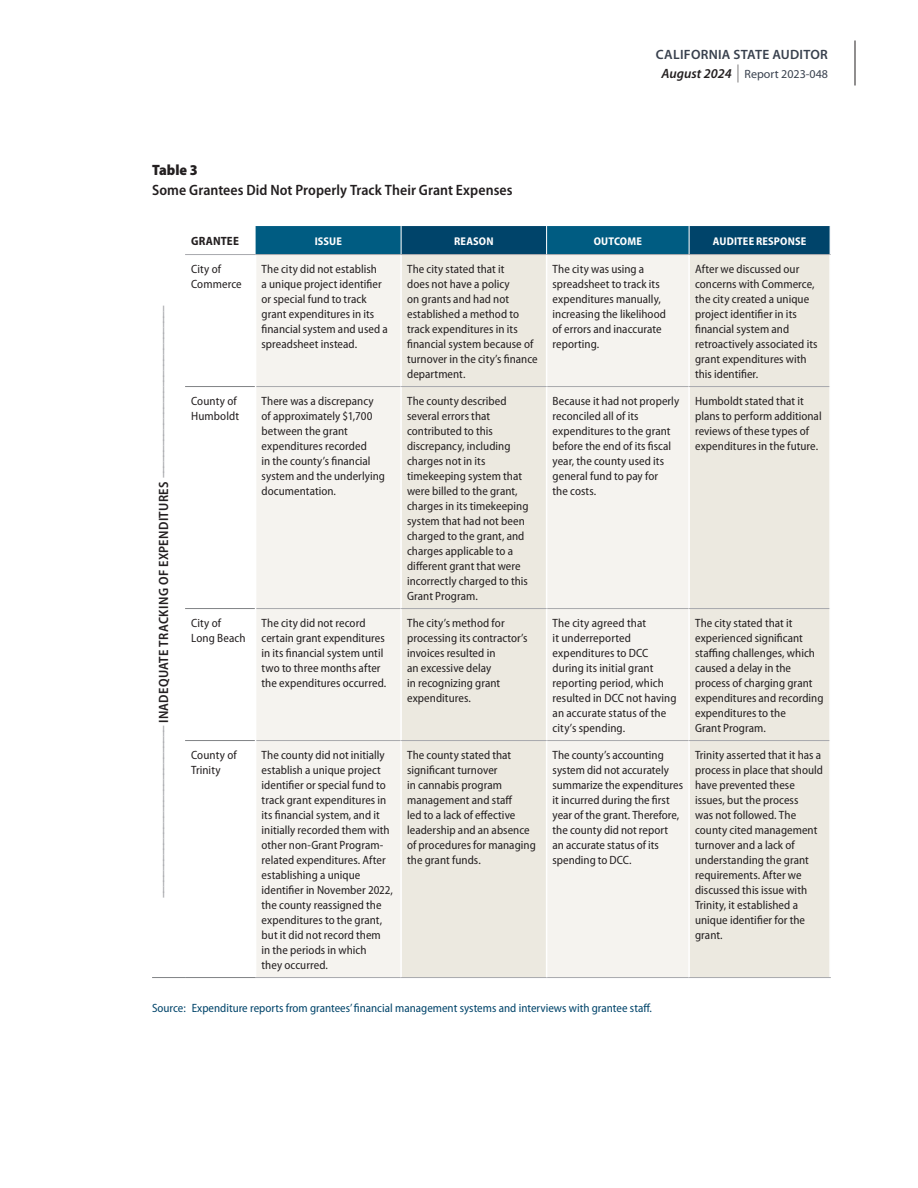
<style>
.page{position:relative;width:918px;height:1188px;background:#fff}
.page>*{position:absolute;margin:0;border:0;box-sizing:border-box;transform-origin:0 0}
.graphic_title{font:600 semi-condensed 15px "Myriad Pro";letter-spacing:.005em;color:#231f20}
.graphic_number{font:900 semi-condensed 15px "Myriad Pro";color:#231f20}
.table_head{font:600 semi-condensed 13.5px "Myriad Pro";letter-spacing:.025em;color:#a8a9ad}
.t1{font:600 13.5px "Myriad Pro";letter-spacing:.02em;color:#39414e}
.table_text{font:semi-condensed 12px/15px "Myriad Pro";letter-spacing:.005em;color:#231f20}
.graphic_source_notes{font:semi-condensed 12px "Myriad Pro";color:#00446a}
.t2{font:12px "Myriad Pro";color:#39414e}
.table_head-2{font:700 semi-condensed 12px "Myriad Pro";letter-spacing:.015em;color:#231f20}
.table_head-3{font:700 semi-condensed 11.25px "Myriad Pro";letter-spacing:.015em;color:#fff}
.s1{font-weight:600;font-style:italic;font-size:13.5px;color:#231f20}
.s2{font-weight:300;font-size:18px;color:#231f20}
.s3{color:#231f20}
</style>
<div class="page">
<div style="left:256px;top:255px;width:144px;height:722px;background:#f5f3ef"></div>
<svg style="left:402px;top:255px;width:427px;height:722px;fill:#ece9e0"></svg>
<svg style="left:256px;top:226px;width:575px;height:28px;background:#025177"></svg>
<hr style="left:256px;top:254px;width:145px;height:1px;background:#a8a9ad">
<hr style="left:547px;top:254px;width:142px;height:1px;background:#a8a9ad">
<hr style="left:256px;top:386px;width:145px;height:1px;background:#a8a9ad">
<hr style="left:547px;top:386px;width:142px;height:1px;background:#a8a9ad">
<hr style="left:256px;top:608px;width:145px;height:1px;background:#a8a9ad">
<hr style="left:547px;top:608px;width:142px;height:1px;background:#a8a9ad">
<hr style="left:256px;top:740px;width:145px;height:1px;background:#a8a9ad">
<hr style="left:547px;top:740px;width:142px;height:1px;background:#a8a9ad">
<hr style="left:256px;top:977px;width:145px;height:1px;background:#a8a9ad">
<hr style="left:547px;top:977px;width:142px;height:1px;background:#a8a9ad">
<hr style="left:401px;top:254px;width:146px;height:1px;background:#a8a9ad">
<hr style="left:546px;top:255px;width:1px;height:131px;background:#fff">
<hr style="left:546px;top:387px;width:1px;height:221px;background:#fff">
<hr style="left:546px;top:609px;width:1px;height:131px;background:#fff">
<hr style="left:546px;top:741px;width:1px;height:236px;background:#fff">
<hr style="left:401px;top:386px;width:146px;height:1px;background:#a8a9ad">
<hr style="left:401px;top:608px;width:146px;height:1px;background:#a8a9ad">
<hr style="left:401px;top:740px;width:146px;height:1px;background:#a8a9ad">
<hr style="left:401px;top:977px;width:146px;height:1px;background:#a8a9ad">
<hr style="left:688px;top:255px;width:2px;height:131px;background:#fff">
<hr style="left:688px;top:387px;width:2px;height:221px;background:#fff">
<hr style="left:688px;top:609px;width:2px;height:131px;background:#fff">
<hr style="left:688px;top:741px;width:2px;height:236px;background:#fff">
<hr style="left:689px;top:254px;width:142px;height:1px;background:#a8a9ad">
<hr style="left:689px;top:386px;width:140px;height:1px;background:#a8a9ad">
<hr style="left:689px;top:608px;width:140px;height:1px;background:#a8a9ad">
<hr style="left:689px;top:740px;width:140px;height:1px;background:#a8a9ad">
<hr style="left:689px;top:977px;width:142px;height:1px;background:#a8a9ad">
<hr style="left:185px;top:386px;width:70px;height:1px;background:#808285">
<hr style="left:185px;top:608px;width:70px;height:1px;background:#808285">
<hr style="left:185px;top:740px;width:70px;height:1px;background:#808285">
<hr style="left:152px;top:977px;width:33px;height:1px;background:#808285">
<hr style="left:185px;top:977px;width:71px;height:1px;background:#808285">
<hr style="left:185px;top:254px;width:71px;height:1px;background:#a8a9ad">
<hr style="left:855px;top:40px;width:1px;height:46px;background:#231f20">
<p class="graphic_number" style="left:152px;top:161px;width:47px">Table 3</p>
<p class="graphic_title" style="left:152px;top:181px;width:362px">Some Grantees Did Not Properly Track Their Grant Expenses</p>
<p class="t1" style="left:656px;top:46px;width:173px">CALIFORNIA STATE AUDITOR</p>
<p class="t2" style="left:662px;top:67px;width:168px"><span class="s1">August 2024</span> <span class="s2">|</span> Report 2023-048</p>
<p class="table_head-2" style="left:191px;top:234px;width:49px">GRANTEE</p>
<p class="table_head-3" style="left:315px;top:234px;width:29px">ISSUE</p>
<p class="table_head-3" style="left:454px;top:234px;width:41px">REASON</p>
<p class="table_head-3" style="left:594px;top:234px;width:50px">OUTCOME</p>
<p class="table_head-3" style="left:713px;top:234px;width:95px">AUDITEE RESPONSE</p>
<p class="table_text" style="left:191px;top:261px;width:52px">City of<br>Commerce</p>
<p class="table_text" style="left:262px;top:261px;width:128px">The city did not establish<br>a unique project identifier or special fund to track grant expenditures in its financial system and used a spreadsheet instead.</p>
<p class="table_text" style="left:407px;top:261px;width:132px">The city stated that it<br>does not have a policy<br>on grants and had not established a method to track expenditures in its financial system because of turnover in the city’s finance department.</p>
<p class="table_text" style="left:553px;top:261px;width:115px">The city was using a spreadsheet to track its expenditures manually, increasing the likelihood of errors and inaccurate reporting.</p>
<p class="table_text" style="left:695px;top:261px;width:124px">After we discussed our concerns with Commerce, the city created a unique project identifier in its financial system and retroactively associated its grant expenditures with this identifier.</p>
<p class="table_text" style="left:191px;top:393px;width:50px">County of<br>Humboldt</p>
<p class="table_text" style="left:262px;top:393px;width:125px">There was a discrepancy of approximately $1,700 between the grant expenditures recorded<br>in the county’s financial system and the underlying documentation.</p>
<p class="table_text" style="left:407px;top:393px;width:123px">The county described several errors that contributed to this discrepancy, including charges not in its timekeeping system that were billed to the grant, charges in its timekeeping system that had not been charged to the grant, and charges applicable to a different grant that were incorrectly charged to this<br>Grant Program.</p>
<p class="table_text" style="left:553px;top:393px;width:128px">Because it had not properly reconciled all of its expenditures to the grant before the end of its fiscal year, the county used its general fund to pay for<br>the costs.</p>
<p class="table_text" style="left:695px;top:393px;width:128px">Humboldt stated that it plans to perform additional reviews of these types of expenditures in the future.</p>
<p class="table_text" style="left:191px;top:615px;width:56px">City of<br>Long Beach</p>
<p class="table_text" style="left:262px;top:615px;width:126px">The city did not record certain grant expenditures in its financial system until two to three months after the expenditures occurred.</p>
<p class="table_text" style="left:407px;top:615px;width:122px">The city’s method for processing its contractor’s invoices resulted in<br>an excessive delay<br>in recognizing grant expenditures.</p>
<p class="table_text" style="left:553px;top:615px;width:126px">The city agreed that<br>it underreported expenditures to DCC during its initial grant reporting period, which resulted in DCC not having an accurate status of the city’s spending.</p>
<p class="table_text" style="left:695px;top:615px;width:130px">The city stated that it experienced significant staffing challenges, which caused a delay in the process of charging grant expenditures and recording expenditures to the<br>Grant Program.</p>
<p class="table_text" style="left:191px;top:747px;width:47px">County of<br>Trinity</p>
<p class="table_text" style="left:262px;top:747px;width:133px">The county did not initially establish a unique project identifier or special fund to track grant expenditures in its financial system, and it initially recorded them with other non-Grant Program&shy;related expenditures. After establishing a unique identifier in November 2022, the county reassigned the expenditures to the grant, but it did not record them<br>in the periods in which<br>they occurred.</p>
<p class="table_text" style="left:407px;top:747px;width:130px">The county stated that significant turnover<br>in cannabis program management and staff<br>led to a lack of effective leadership and an absence of procedures for managing the grant funds.</p>
<p class="table_text" style="left:553px;top:747px;width:132px">The county’s accounting system did not accurately summarize the expenditures it incurred during the first year of the grant. Therefore, the county did not report<br>an accurate status of its spending to DCC.</p>
<p class="table_text" style="left:695px;top:747px;width:130px">Trinity asserted that it has a process in place that should have prevented these issues, but the process<br>was not followed. The county cited management turnover and a lack of understanding the grant requirements. After we discussed this issue with<br>Trinity, it established a unique identifier for the grant.</p>
<p class="graphic_source_notes" style="left:152px;top:1002px;width:501px">Source: Expenditure reports from grantees’ financial management systems and interviews with grantee staff.</p>
<p class="table_head" style="left:156px;top:898px;width:594px;rotate:-90deg">–––––––––––––––––––––––––––––––– <span class="s3">INADEQUATE TRACKING OF EXPENDITURES</span> ––––––––––––––––––––––––––––––––</p>
</div>
